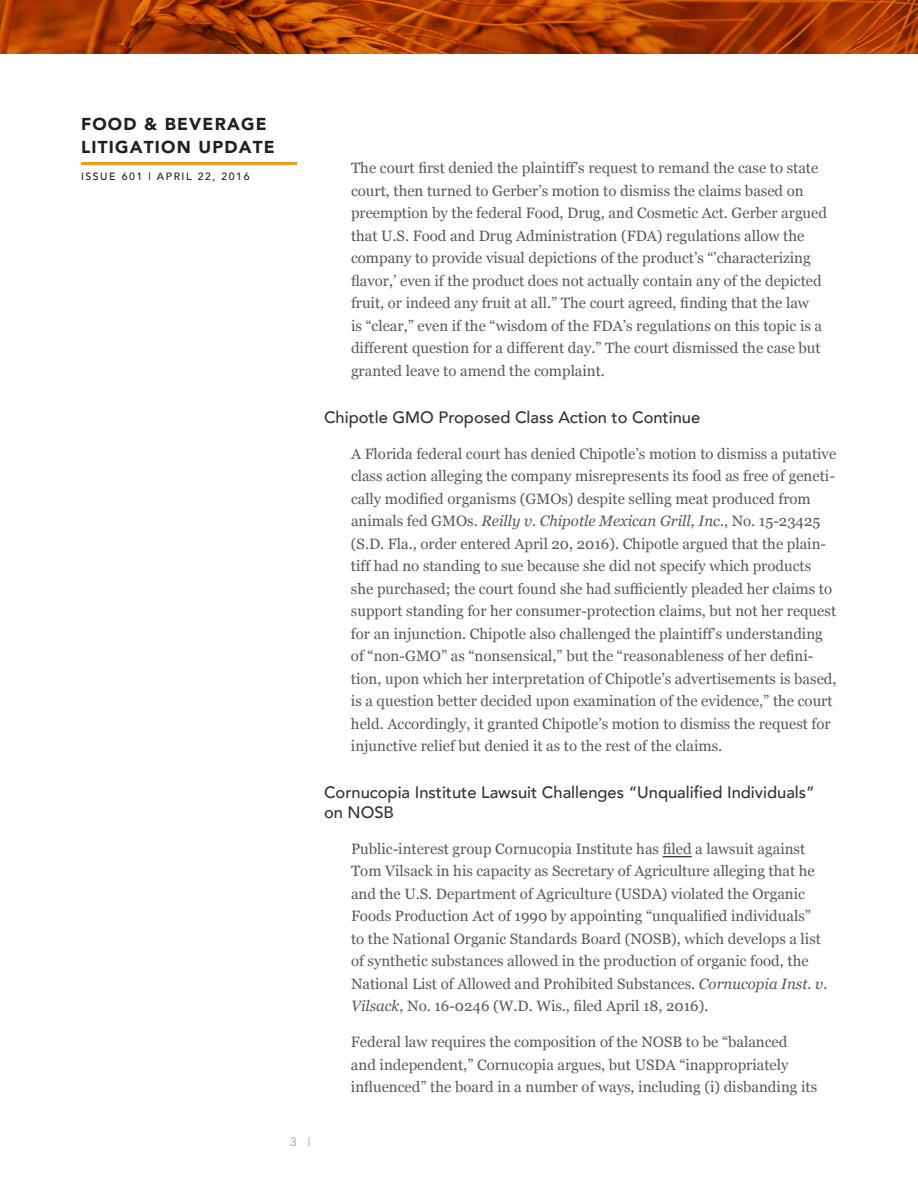
<style>
.page{position:relative;width:918px;height:1188px;background:#fff}
.page>*{position:absolute;margin:0;border:0;box-sizing:border-box;transform-origin:0 0}
.t1{font:900 17.25px/22.5px "Avenir";letter-spacing:.07em;color:#231f20}
.t2{font:500 16.5px/19.8px "Avenir";color:#333132}
.t3{font:15px/22.5px "Georgia";color:#58595b}
.t4{font:12px "Avenir";color:#939598}
.t5{font:500 10.5px "Avenir";letter-spacing:.15em;color:#231f20}
.s1{font-style:italic}
</style>
<div class="page">
<hr style="left:81px;top:162px;width:216px;height:3px;background:#f8971d">
<svg style="left:0;top:0;width:918px;height:54px;background:#a83c02"></svg>
<svg style="left:663px;top:856px;width:29px;height:1px"></svg>
<p class="t1" style="left:81px;top:113px;width:195px">FOOD &amp; BEVERAGE<br>LITIGATION UPDATE</p>
<p class="t5" style="left:81px;top:167px;width:170px">ISSUE 601 | APRIL 22, 2016</p>
<p class="t3" style="left:351px;top:157px;width:478px">The court first denied the plaintiff’s request to remand the case to state court, then turned to Gerber’s motion to dismiss the claims based on preemption by the federal Food, Drug, and Cosmetic Act. Gerber argued that U.S. Food and Drug Administration (FDA) regulations allow the company to provide visual depictions of the product’s “‛characterizing flavor,’ even if the product does not actually contain any of the depicted fruit, or indeed any fruit at all.” The court agreed, finding that the law<br>is “clear,” even if the “wisdom of the FDA’s regulations on this topic is a different question for a different day.” The court dismissed the case but granted leave to amend the complaint.</p>
<p class="t2" style="left:324px;top:406px;width:378px">Chipotle GMO Proposed Class Action to Continue</p>
<p class="t3" style="left:351px;top:443px;width:487px">A Florida federal court has denied Chipotle’s motion to dismiss a putative class action alleging the company misrepresents its food as free of geneti&shy;cally modified organisms (GMOs) despite selling meat produced from animals fed GMOs. <span class="s1">Reilly v. Chipotle Mexican Grill, Inc.</span>, No. 15-23425 (S.D. Fla., order entered April 20, 2016). Chipotle argued that the plain&shy;tiff had no standing to sue because she did not specify which products she purchased; the court found she had sufficiently pleaded her claims to support standing for her consumer-protection claims, but not her request for an injunction. Chipotle also challenged the plaintiff’s understanding of “non-GMO” as “nonsensical,” but the “reasonableness of her defini&shy;tion, upon which her interpretation of Chipotle’s advertisements is based, is a question better decided upon examination of the evidence,” the court held. Accordingly, it granted Chipotle’s motion to dismiss the request for injunctive relief but denied it as to the rest of the claims.</p>
<p class="t2" style="left:324px;top:781px;width:492px">Cornucopia Institute Lawsuit Challenges “Unqualified Individuals” on NOSB</p>
<p class="t3" style="left:351px;top:838px;width:478px">Public-interest group Cornucopia Institute has filed a lawsuit against Tom Vilsack in his capacity as Secretary of Agriculture alleging that he and the U.S. Department of Agriculture (USDA) violated the Organic Foods Production Act of 1990 by appointing “unqualified individuals” to the National Organic Standards Board (NOSB), which develops a list of synthetic substances allowed in the production of organic food, the National List of Allowed and Prohibited Substances. <span class="s1">Cornucopia Inst. v.<br>Vilsack</span>, No. 16-0246 (W.D. Wis., filed April 18, 2016).</p>
<p class="t3" style="left:351px;top:1031px;width:468px">Federal law requires the composition of the NOSB to be “balanced<br>and independent,” Cornucopia argues, but USDA “inappropriately influenced” the board in a number of ways, including (i) disbanding its</p>
<p class="t4" style="left:290px;top:1135px;width:22px">3 |</p>
</div>
